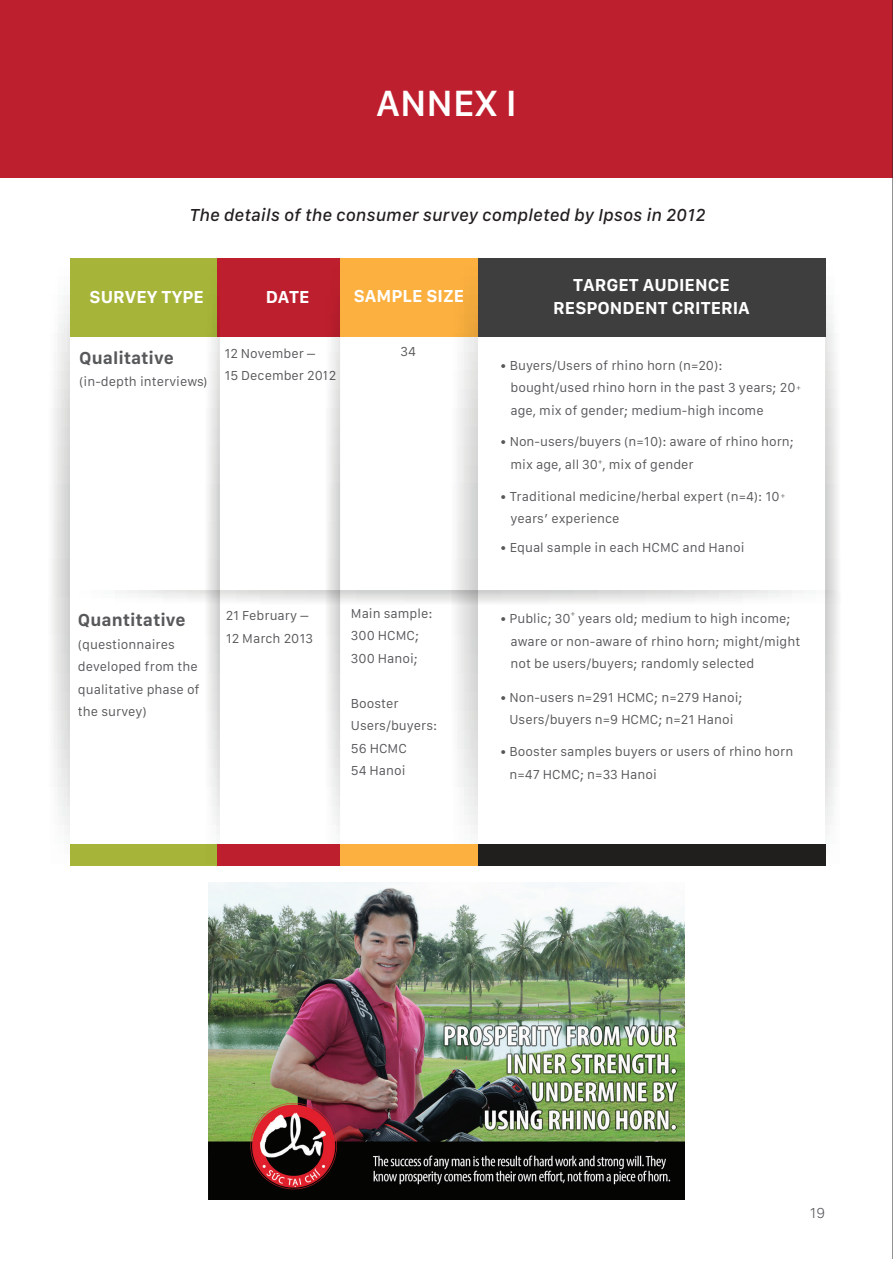
<style>
.page{position:relative;width:893px;height:1263px;background:#fff}
.page>*{position:absolute;margin:0;border:0;box-sizing:border-box;transform-origin:0 0}
.t1{font:600 37.95px "San Francisco Text";color:#fff}
.t2{font:700 18px/22.5px "San Francisco Text";color:#fff;text-align:center}
.t3{font:italic 500 18px "San Francisco Text";color:#231f20}
.t4{font:700 18px "San Francisco Text";color:#57585a}
.t5{font:300 15px "San Francisco Text";color:#57585a}
.t6{font:13.5px/22.5px "San Francisco Text";color:#57585a}
.t7{font:7.8px "San Francisco Text";color:#57585a}
</style>
<div class="page">
<div style="left:1px;top:0;width:892px;height:178px;background:#be1f2e"></div>
<svg style="left:892px;top:0;width:1px;height:1258px"></svg>
<img style="left:208px;top:882px;width:477px;height:318px">
<div style="left:70px;top:258px;width:151px;height:78px;background:#a6b539"></div>
<svg style="left:52px;top:305px;width:18px;height:530px"></svg>
<div style="left:70px;top:845px;width:151px;height:21px;background:#a6b539"></div>
<div style="left:218px;top:258px;width:124px;height:78px;background:#be1f2e"></div>
<svg style="left:204px;top:258px;width:16px;height:606px"></svg>
<svg style="left:825px;top:258px;width:13px;height:606px"></svg>
<svg style="left:68px;top:590px;width:771px;height:16px"></svg>
<div style="left:340px;top:258px;width:138px;height:78px;background:#fbb03f"></div>
<svg style="left:325px;top:314px;width:15px;height:531px"></svg>
<div style="left:478px;top:258px;width:347px;height:78px;background:#3e3e3f"></div>
<svg style="left:450px;top:305px;width:28px;height:540px"></svg>
<div style="left:238px;top:845px;width:587px;height:21px;background:#211e1e"></div>
<div style="left:218px;top:845px;width:124px;height:21px;background:#be1f2e"></div>
<div style="left:340px;top:845px;width:138px;height:21px;background:#fbb03f"></div>
<h1 class="t1" style="left:376px;top:79px;width:142px">ANNEX I</h1>
<h2 class="t3" style="left:189px;top:203px;width:517px">The details of the consumer survey completed by Ipsos in 2012</h2>
<h2 class="t2" style="left:90px;top:285px;width:116px">SURVEY TYPE</h2>
<h2 class="t2" style="left:266px;top:285px;width:45px">DATE</h2>
<h2 class="t2" style="left:354px;top:284px;width:112px">SAMPLE SIZE</h2>
<h2 class="t2" style="left:553px;top:274px;width:198px">TARGET AUDIENCE<br>RESPONDENT CRITERIA</h2>
<h2 class="t4" style="left:79px;top:346px;width:96px">Qualitative</h2>
<p class="t6" style="left:79px;top:370px;width:130px">(in-depth interviews)</p>
<p class="t6" style="left:401px;top:340px;width:17px">34</p>
<p class="t6" style="left:224px;top:342px;width:114px">12 November –<br>15 December 2012</p>
<p class="t6" style="left:510px;top:354px;width:292px;text-indent:-10px">• Buyers/Users of rhino horn (n=20): bought/used rhino horn in the past 3 years; 20<sup>+ </sup>age, mix of gender; medium-high income</p>
<p class="t6" style="left:510px;top:430px;width:285px;text-indent:-10px">• Non-users/buyers (n=10): aware of rhino horn; mix age, all 30<sup>+</sup>, mix of gender</p>
<p class="t6" style="left:510px;top:485px;width:276px;text-indent:-10px">• Traditional medicine/herbal expert (n=4): 10<sup>+ </sup>years’ experience</p>
<p class="t6" style="left:500px;top:536px;width:246px">• Equal sample in each HCMC and Hanoi</p>
<h2 class="t4" style="left:78px;top:609px;width:109px">Quantitative</h2>
<p class="t6" style="left:78px;top:632px;width:123px">(questionnaires developed from the qualitative phase of the survey)</p>
<p class="t6" style="left:226px;top:604px;width:89px">21 February –<br>12 March 2013</p>
<p class="t6" style="left:351px;top:602px;width:83px">Main sample:<br>300 HCMC;<br>300 Hanoi;</p>
<p class="t6" style="left:351px;top:692px;width:88px">Booster<br>Users/buyers:<br>56 HCMC<br>54 Hanoi</p>
<p class="t7" style="left:571px;top:608px;width:6px">+</p>
<p class="t6" style="left:510px;top:607px;width:291px;text-indent:-10px">• Public; 30 years old; medium to high income; aware or non-aware of rhino horn; might/might not be users/buyers; randomly selected</p>
<p class="t6" style="left:500px;top:686px;width:244px;text-align:center">• Non-users n=291 HCMC; n=279 Hanoi;<br>Users/buyers n=9 HCMC; n=21 Hanoi</p>
<p class="t6" style="left:509px;top:740px;width:285px;text-indent:-9px">• Booster samples buyers or users of rhino horn n=47 HCMC; n=33 Hanoi</p>
<p class="t5" style="left:810px;top:1204px;width:17px">19</p>
</div>
